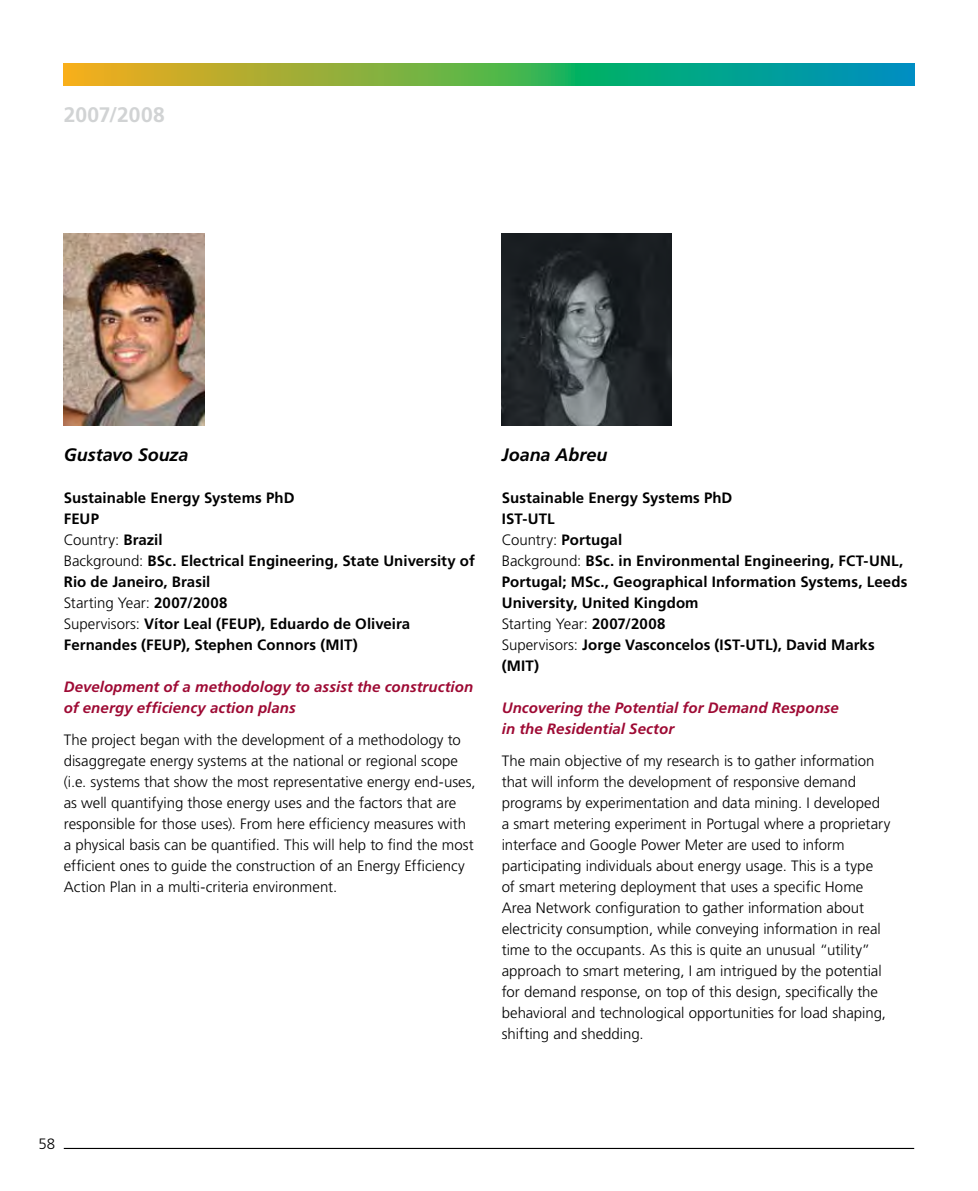
<style>
.page{position:relative;width:978px;height:1191px;background:#fff}
.page>*{position:absolute;margin:0;border:0;box-sizing:border-box;transform-origin:0 0}
.t1{font:700 21px "Frutiger LT Std";letter-spacing:.005em;color:#d1d3d4}
.t2{font:italic 700 18px "Frutiger LT Std";color:#000}
.t3{font:300 15px/21px "Frutiger LT Std";color:#000}
.t4{font:700 15px/21px "Frutiger LT Std";letter-spacing:.005em;color:#000}
.t5{font:italic 700 15px/21px "Frutiger LT Std";letter-spacing:.005em;color:#9e0a34}
.s1{font-weight:300}
</style>
<div class="page">
<svg style="left:64px;top:64px;width:850px;height:21px;background:#59a95c"></svg>
<hr style="left:64px;top:1147px;width:850px;height:2px;background:#000">
<img style="left:502px;top:234px;width:170px;height:191px">
<img style="left:64px;top:234px;width:140px;height:191px">
<h1 class="t1" style="left:64px;top:102px;width:102px">2007/2008</h1>
<p class="t2" style="left:64px;top:444px;width:126px">Gustavo Souza</p>
<p class="t4" style="left:64px;top:488px;width:413px">Sustainable Energy Systems PhD<br>FEUP<br><span class="s1">Country:</span> Brazil<br><span class="s1">Background:</span> BSc. Electrical Engineering, State University of<br>Rio de Janeiro, Brasil<br><span class="s1">Starting Year:</span> 2007/2008<br><span class="s1">Supervisors:</span> Vítor Leal (FEUP), Eduardo de Oliveira<br>Fernandes (FEUP), Stephen Connors (MIT)</p>
<p class="t5" style="left:64px;top:677px;width:411px">Development of a methodology to assist the construction of energy efficiency action plans</p>
<p class="t3" style="left:64px;top:729px;width:414px">The project began with the development of a methodology to disaggregate energy systems at the national or regional scope (i.e. systems that show the most representative energy end‑uses, as well quantifying those energy uses and the factors that are responsible for those uses). From here efficiency measures with a physical basis can be quantified. This will help to find the most efficient ones to guide the construction of an Energy Efficiency Action Plan in a multi‑criteria environment.</p>
<p class="t2" style="left:502px;top:444px;width:107px">Joana Abreu</p>
<p class="t4" style="left:502px;top:488px;width:407px">Sustainable Energy Systems PhD<br>IST‑UTL<br><span class="s1">Country:</span> Portugal<br><span class="s1">Background:</span> BSc. in Environmental Engineering, FCT‑UNL,<br>Portugal; MSc., Geographical Information Systems, Leeds<br>University, United Kingdom<br><span class="s1">Starting Year:</span> 2007/2008<br><span class="s1">Supervisors:</span> Jorge Vasconcelos (IST‑UTL), David Marks (MIT)</p>
<p class="t5" style="left:502px;top:698px;width:339px">Uncovering the Potential for Demand Response in the Residential Sector</p>
<p class="t3" style="left:502px;top:750px;width:390px">The main objective of my research is to gather information that will inform the development of responsive demand programs by experimentation and data mining. I developed a smart metering experiment in Portugal where a proprietary interface and Google Power Meter are used to inform participating individuals about energy usage. This is a type<br>of smart metering deployment that uses a specific Home Area Network configuration to gather information about electricity consumption, while conveying information in real time to the occupants. As this is quite an unusual “utility” approach to smart metering, I am intrigued by the potential for demand response, on top of this design, specifically the behavioral and technological opportunities for load shaping, shifting and shedding.</p>
<p class="t3" style="left:39px;top:1133px;width:18px">58</p>
</div>
